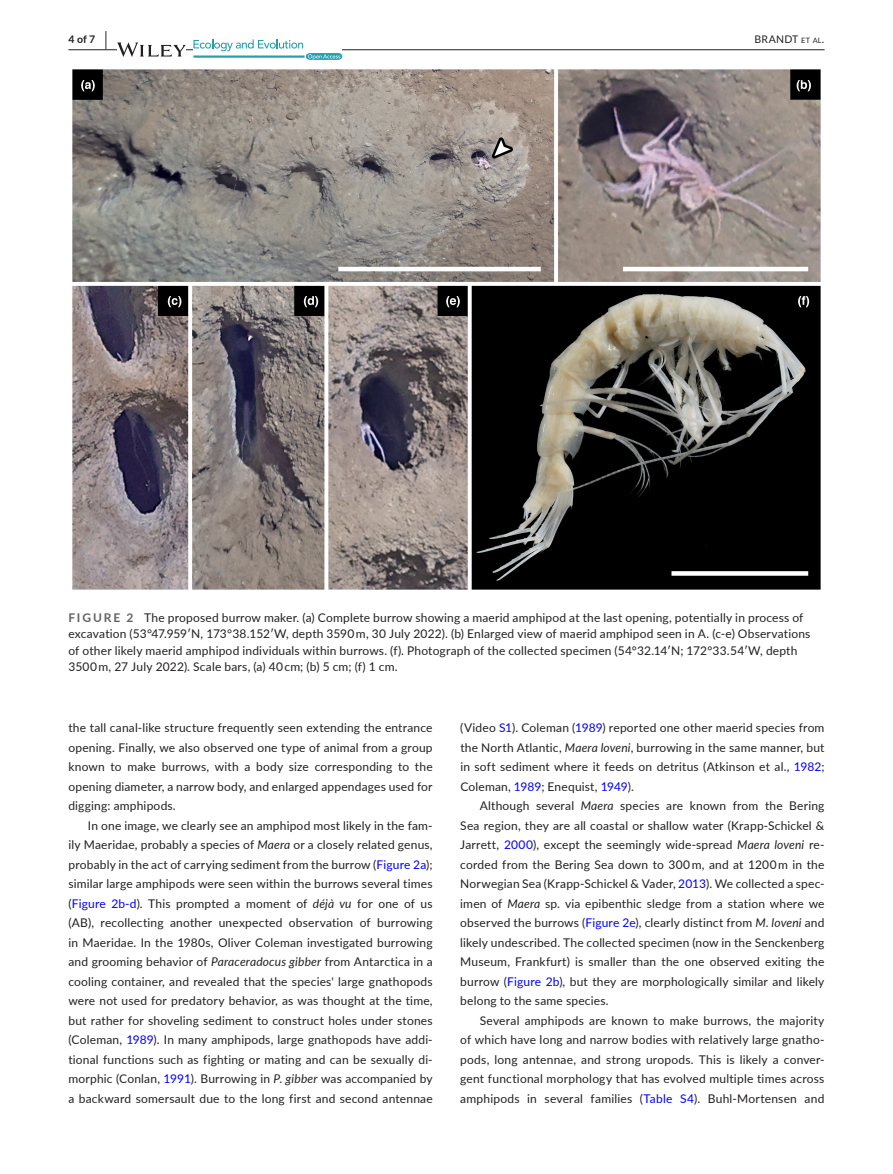
<style>
.page{position:relative;width:893px;height:1174px;background:#fff}
.page>*{position:absolute;margin:0;border:0;box-sizing:border-box;transform-origin:0 0}
.t1{font:12px/19.5px "Lato";letter-spacing:.015em;color:#231f20;text-align:justify}
.t2{font:10.5px "Lato";letter-spacing:.025em;color:#231f20}
.t3{font:700 10.5px "Lato";color:#231f20}
.s1{font-size:19.5px}
.s2{font-size:7.35px}
.s3{font-weight:700;color:#636366}
.s4{font-style:italic}
.s5{color:#00f}
</style>
<div class="page">
<hr style="left:68px;top:49px;width:756px;height:1px;background:#231f20">
<svg style="left:117px;top:42px;width:69px;height:15px"></svg>
<svg style="left:193px;top:39px;width:149px;height:21px"></svg>
<img style="left:72px;top:69px;width:749px;height:520px">
<p class="t3" style="left:68px;top:31px;width:40px">4 of 7 <span class="s1">|</span></p>
<p class="t2" style="left:754px;top:31px;width:71px">BRANDT <span class="s2">et al</span>.</p>
<p class="t1" style="left:68px;top:608px;width:743px;line-height:16.5px;text-align:left"><span class="s3">FIGURE 2</span> The proposed burrow maker. (a) Complete burrow showing a maerid amphipod at the last opening, potentially in process of excavation (53°47.959′N, 173°38.152′W, depth 3590 m, 30 July 2022). (b) Enlarged view of maerid amphipod seen in A. (c-e) Observations of other likely maerid amphipod individuals within burrows. (f). Photograph of the collected specimen (54°32.14′N; 172°33.54′W, depth 3500 m, 27 July 2022). Scale bars, (a) 40 cm; (b) 5 cm; (f) 1 cm.</p>
<p class="t1" style="left:68px;top:717px;width:366px">the tall canal-like structure frequently seen extending the entrance opening. Finally, we also observed one type of animal from a group known to make burrows, with a body size corresponding to the opening diameter, a narrow body, and enlarged appendages used for digging: amphipods.</p>
<p class="t1" style="left:68px;top:815px;width:366px;text-indent:20px">In one image, we clearly see an amphipod most likely in the fam&shy;ily Maeridae, probably a species of <span class="s4">Maera</span> or a closely related genus, probably in the act of carrying sediment from the burrow (<span class="s5">Figure 2a</span>); similar large amphipods were seen within the burrows several times (<span class="s5">Figure 2b-d</span>). This prompted a moment of <span class="s4">déjà vu</span> for one of us (AB), recollecting another unexpected observation of burrowing in Maeridae. In the 1980s, Oliver Coleman investigated burrowing and grooming behavior of <span class="s4">Paraceradocus gibber</span> from Antarctica in a cooling container, and revealed that the species' large gnathopods were not used for predatory behavior, as was thought at the time, but rather for shoveling sediment to construct holes under stones (Coleman, <span class="s5">1989</span>). In many amphipods, large gnathopods have addi&shy;tional functions such as fighting or mating and can be sexually di&shy;morphic (Conlan, <span class="s5">1991</span>). Burrowing in <span class="s4">P. gibber</span> was accompanied by a backward somersault due to the long first and second antennae</p>
<p class="t1" style="left:460px;top:717px;width:366px">(Video <span class="s5">S1</span>). Coleman (<span class="s5">1989</span>) reported one other maerid species from the North Atlantic, <span class="s4">Maera loveni</span>, burrowing in the same manner, but in soft sediment where it feeds on detritus (Atkinson et al., <span class="s5">1982</span>; Coleman, <span class="s5">1989</span>; Enequist, <span class="s5">1949</span>).</p>
<p class="t1" style="left:460px;top:795px;width:366px;text-indent:20px">Although several <span class="s4">Maera</span> species are known from the Bering Sea region, they are all coastal or shallow water (Krapp-Schickel &amp; Jarrett, <span class="s5">2000</span>), except the seemingly wide-spread <span class="s4">Maera loveni</span> re&shy;corded from the Bering Sea down to 300 m, and at 1200 m in the Norwegian Sea (Krapp-Schickel &amp; Vader, <span class="s5">2013</span>). We collected a spec&shy;imen of <span class="s4">Maera</span> sp. via epibenthic sledge from a station where we observed the burrows (<span class="s5">Figure 2e</span>), clearly distinct from <span class="s4">M. loveni</span> and likely undescribed. The collected specimen (now in the Senckenberg Museum, Frankfurt) is smaller than the one observed exiting the burrow (<span class="s5">Figure 2b</span>), but they are morphologically similar and likely belong to the same species.</p>
<p class="t1" style="left:460px;top:1010px;width:366px;text-indent:20px">Several amphipods are known to make burrows, the majority of which have long and narrow bodies with relatively large gnatho&shy;pods, long antennae, and strong uropods. This is likely a conver&shy;gent functional morphology that has evolved multiple times across amphipods in several families (<span class="s5">Table S4</span>). Buhl-Mortensen and</p>
</div>
